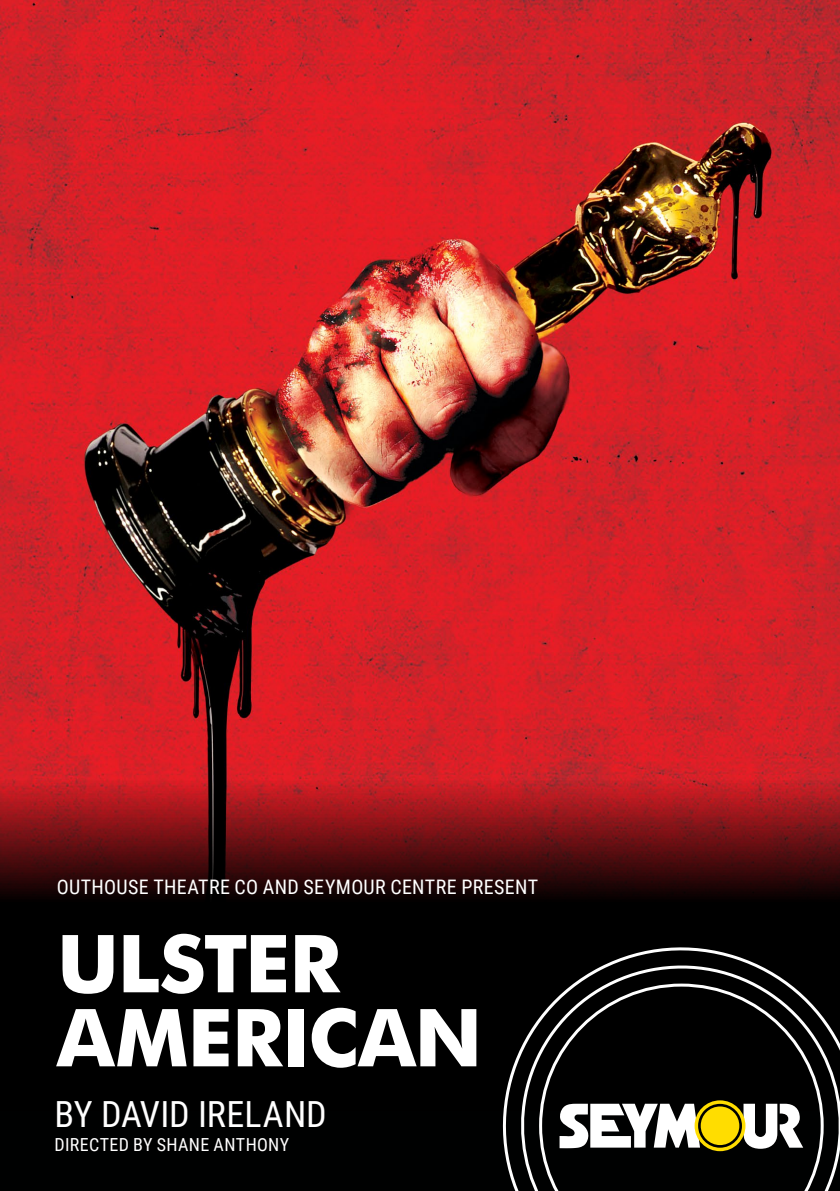
<style>
.page{position:relative;width:840px;height:1191px;background:#fff}
.page>*{position:absolute;margin:0;border:0;box-sizing:border-box;transform-origin:0 0}
.t1{font:700 80px/74px "Futura BT";letter-spacing:-.02em;color:#fff}
.t2{font:36px "Roboto Condensed";color:#fff}
.t3{font:20px "Roboto Condensed";letter-spacing:.015em;color:#fff}
.t4{font:18px "Roboto Condensed";letter-spacing:.02em;color:#fff}
</style>
<div class="page">
<img style="left:0;top:0;width:839px;height:781px">
<svg style="left:0;top:781px;width:839px;height:410px;background:#280607"></svg>
<svg style="left:502px;top:947px;width:337px;height:244px;background:#121312"></svg>
<svg style="left:694px;top:1100px;width:51px;height:51px"></svg>
<svg style="left:559px;top:1103px;width:243px;height:45px"></svg>
<p class="t3" style="left:57px;top:873px;width:482px">OUTHOUSE THEATRE CO AND SEYMOUR CENTRE PRESENT</p>
<p class="t1" style="left:57px;top:926px;width:427px">ULSTER<br>AMERICAN</p>
<p class="t2" style="left:55px;top:1089px;width:273px">BY DAVID IRELAND</p>
<p class="t4" style="left:55px;top:1132px;width:236px">DIRECTED BY SHANE ANTHONY</p>
</div>
